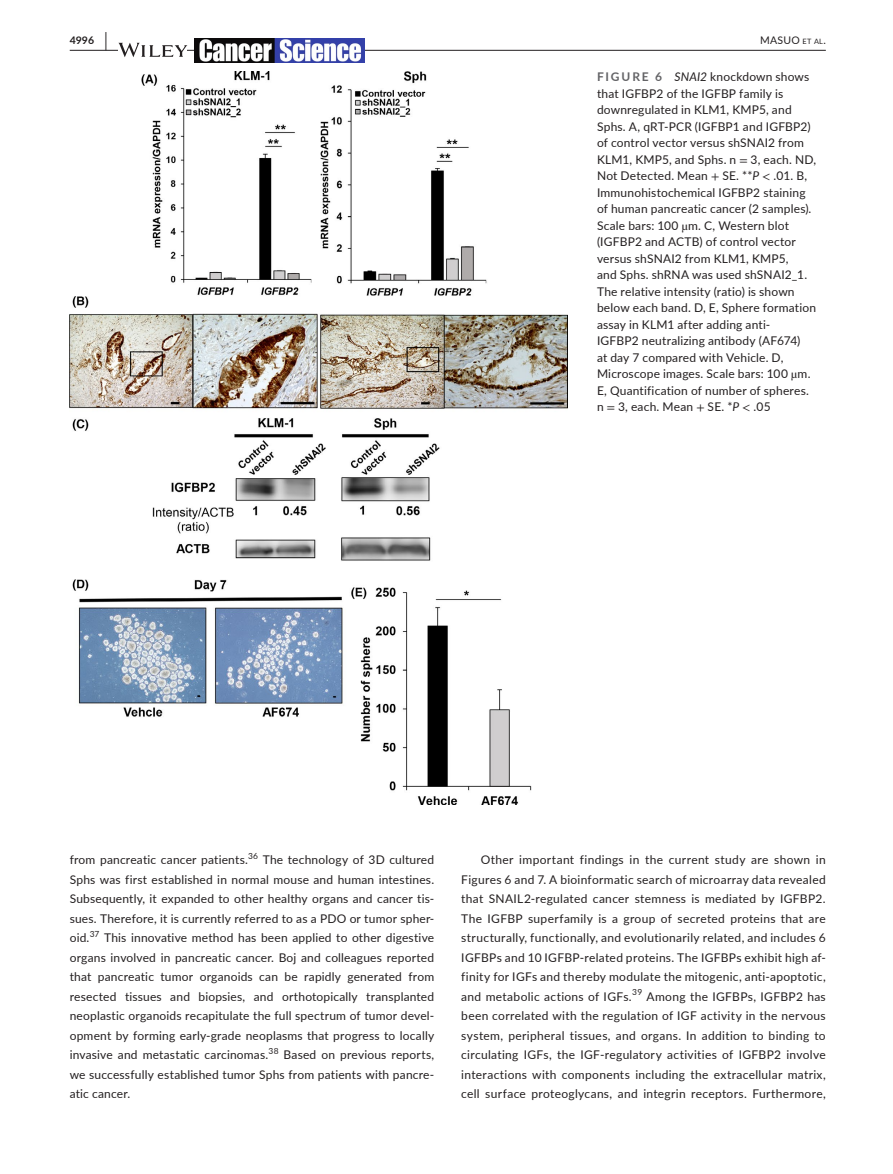
<style>
.page{position:relative;width:893px;height:1174px;background:#fff}
.page>*{position:absolute;margin:0;border:0;box-sizing:border-box;transform-origin:0 0}
.t1{font:12px/19.5px "Lato";letter-spacing:.015em;color:#231f20;text-align:justify}
.t2{font:10.5px "Lato";letter-spacing:.02em;color:#231f20}
.t3{font:700 10.5px "Lato";color:#231f20}
.s1{font-size:19.5px}
.s2{font-size:7.35px}
.s3{font-weight:700;color:#636366}
.s4{font-style:italic}
.s5{font-family:"STIX"}
</style>
<div class="page">
<hr style="left:70px;top:50px;width:756px;height:1px;background:#231f20">
<svg style="left:118px;top:43px;width:69px;height:14px"></svg>
<img style="left:195px;top:38px;width:170px;height:24px">
<img style="left:70px;top:72px;width:497px;height:732px">
<p class="t3" style="left:70px;top:33px;width:39px">4996 <span class="s1">|</span></p>
<p class="t2" style="left:760px;top:33px;width:67px">MASUO <span class="s2">et al</span>.</p>
<p class="t1" style="left:597px;top:68px;width:221px;line-height:16.5px;text-align:left"><span class="s3">FIGURE 6</span> <span class="s4">SNAI2</span> knockdown shows that IGFBP2 of the IGFBP family is downregulated in KLM1, KMP5, and Sphs. A, qRT-PCR (IGFBP1 and IGFBP2) of control vector versus shSNAI2 from KLM1, KMP5, and Sphs. n <span class="s5">=</span> 3, each. ND, Not Detected. Mean <span class="s5">+</span> SE. **<span class="s4">P</span> <span class="s5">&lt;</span> .01. B, Immunohistochemical IGFBP2 staining of human pancreatic cancer (2 samples).<br>Scale bars: 100 <span class="s5">µ</span>m. C, Western blot (IGFBP2 and ACTB) of control vector versus shSNAI2 from KLM1, KMP5,<br>and Sphs. shRNA was used shSNAI2_1.<br>The relative intensity (ratio) is shown below each band. D, E, Sphere formation assay in KLM1 after adding anti-<br>IGFBP2 neutralizing antibody (AF674)<br>at day 7 compared with Vehicle. D, Microscope images. Scale bars: 100 <span class="s5">µ</span>m.<br>E, Quantification of number of spheres. n <span class="s5">=</span> 3, each. Mean <span class="s5">+</span> SE. *<span class="s4">P</span> <span class="s5">&lt;</span> .05</p>
<p class="t1" style="left:70px;top:849px;width:366px">from pancreatic cancer patients.<sup>36</sup> The technology of 3D cultured Sphs was first established in normal mouse and human intestines.<br>Subsequently, it expanded to other healthy organs and cancer tis&shy;sues. Therefore, it is currently referred to as a PDO or tumor spher&shy;oid.<sup>37</sup> This innovative method has been applied to other digestive organs involved in pancreatic cancer. Boj and colleagues reported that pancreatic tumor organoids can be rapidly generated from resected tissues and biopsies, and orthotopically transplanted neoplastic organoids recapitulate the full spectrum of tumor devel&shy;opment by forming early-grade neoplasms that progress to locally invasive and metastatic carcinomas.<sup>38</sup> Based on previous reports, we successfully established tumor Sphs from patients with pancre&shy;atic cancer.</p>
<p class="t1" style="left:461px;top:849px;width:366px;text-indent:20px">Other important findings in the current study are shown in Figures 6 and 7. A bioinformatic search of microarray data revealed that SNAIL2-regulated cancer stemness is mediated by IGFBP2.<br>The IGFBP superfamily is a group of secreted proteins that are structurally, functionally, and evolutionarily related, and includes 6<br>IGFBPs and 10 IGFBP-related proteins. The IGFBPs exhibit high af&shy;finity for IGFs and thereby modulate the mitogenic, anti-apoptotic, and metabolic actions of IGFs.<sup>39</sup> Among the IGFBPs, IGFBP2 has been correlated with the regulation of IGF activity in the nervous system, peripheral tissues, and organs. In addition to binding to circulating IGFs, the IGF-regulatory activities of IGFBP2 involve interactions with components including the extracellular matrix, cell surface proteoglycans, and integrin receptors. Furthermore,</p>
</div>
